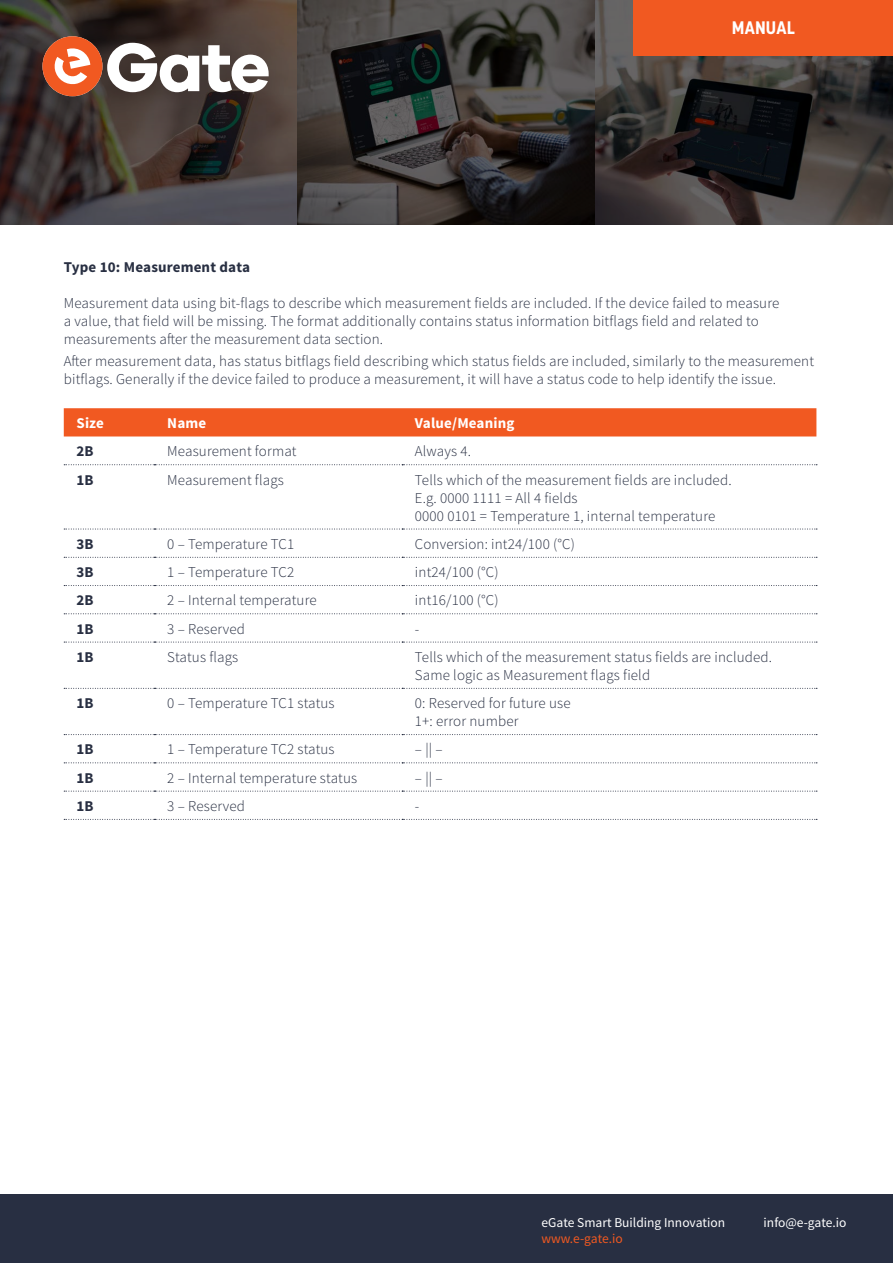
<style>
.page{position:relative;width:893px;height:1263px;background:#fff}
.page>*{position:absolute;margin:0;border:0;box-sizing:border-box;transform-origin:0 0}
.t1{font:700 18px "Korolev";letter-spacing:.01em;color:#fff}
.t2{font:300 15px/18px "Source Sans Pro";letter-spacing:.01em;color:#282f42}
.t3{font:700 15px "Source Sans Pro";letter-spacing:.01em;color:#282f42}
.t4{font:700 15px "Source Sans Pro";letter-spacing:.01em;color:#fff}
.t5{font:13.5px "Source Sans Pro";color:#fff}
.t6{font:13.5px "Source Sans Pro";color:#f15921}
</style>
<div class="page">
<svg style="left:0;top:0;width:893px;height:225px;background:#383534"></svg>
<svg style="left:0;top:0;width:336px;height:166px;background:#3f3530"></svg>
<svg style="left:43px;top:36px;width:226px;height:60px"></svg>
<div style="left:634px;top:0;width:259px;height:55px;background:#f15921"></div>
<div style="left:0;top:1195px;width:893px;height:68px;background:#282f42"></div>
<div style="left:64px;top:408px;width:752px;height:28px;background:#f15921"></div>
<svg style="left:64px;top:464px;width:753px;height:1px"></svg>
<svg style="left:64px;top:529px;width:753px;height:1px"></svg>
<svg style="left:64px;top:557px;width:753px;height:1px"></svg>
<svg style="left:64px;top:585px;width:753px;height:1px"></svg>
<svg style="left:64px;top:613px;width:753px;height:1px"></svg>
<svg style="left:64px;top:642px;width:753px;height:1px"></svg>
<svg style="left:64px;top:688px;width:753px;height:1px"></svg>
<svg style="left:64px;top:734px;width:753px;height:1px"></svg>
<svg style="left:64px;top:762px;width:753px;height:1px"></svg>
<svg style="left:64px;top:791px;width:753px;height:1px"></svg>
<svg style="left:64px;top:819px;width:753px;height:1px"></svg>
<p class="t1" style="left:732px;top:17px;width:64px">MANUAL</p>
<p class="t3" style="left:64px;top:258px;width:188px">Type 10: Measurement data</p>
<p class="t2" style="left:64px;top:294px;width:717px">Measurement data using bit-flags to describe which measurement fields are included. If the device failed to measure a value, that field will be missing. The format additionally contains status information bitflags field and related to measurements after the measurement data section.</p>
<p class="t2" style="left:64px;top:353px;width:752px">After measurement data, has status bitflags field describing which status fields are included, similarly to the measurement bitflags. Generally if the device failed to produce a measurement, it will have a status code to help identify the issue.</p>
<p class="t4" style="left:77px;top:413px;width:29px">Size</p>
<p class="t4" style="left:167px;top:413px;width:41px">Name</p>
<p class="t4" style="left:415px;top:413px;width:101px">Value/Meaning</p>
<p class="t3" style="left:77px;top:442px;width:19px">2B</p>
<p class="t2" style="left:167px;top:442px;width:131px">Measurement format</p>
<p class="t2" style="left:415px;top:442px;width:58px">Always 4.</p>
<p class="t3" style="left:77px;top:470px;width:19px">1B</p>
<p class="t2" style="left:167px;top:471px;width:118px">Measurement flags</p>
<p class="t2" style="left:415px;top:471px;width:318px">Tells which of the measurement fields are included.<br>E.g. 0000 1111 = All 4 fields<br>0000 0101 = Temperature 1, internal temperature</p>
<p class="t3" style="left:77px;top:534px;width:19px">3B</p>
<p class="t2" style="left:167px;top:535px;width:128px">0 – Temperature TC1</p>
<p class="t2" style="left:415px;top:535px;width:162px">Conversion: int24/100 (°C)</p>
<p class="t3" style="left:77px;top:562px;width:19px">3B</p>
<p class="t2" style="left:167px;top:563px;width:128px">1 – Temperature TC2</p>
<p class="t2" style="left:415px;top:563px;width:85px">int24/100 (°C)</p>
<p class="t3" style="left:77px;top:591px;width:19px">2B</p>
<p class="t2" style="left:167px;top:591px;width:151px">2 – Internal temperature</p>
<p class="t2" style="left:415px;top:591px;width:85px">int16/100 (°C)</p>
<p class="t3" style="left:77px;top:619px;width:19px">1B</p>
<p class="t2" style="left:167px;top:620px;width:79px">3 – Reserved</p>
<p class="t2" style="left:415px;top:620px;width:6px">-</p>
<p class="t3" style="left:77px;top:647px;width:19px">1B</p>
<p class="t2" style="left:167px;top:648px;width:73px">Status flags</p>
<p class="t2" style="left:415px;top:648px;width:359px">Tells which of the measurement status fields are included.<br>Same logic as Measurement flags field</p>
<p class="t3" style="left:77px;top:693px;width:19px">1B</p>
<p class="t2" style="left:167px;top:694px;width:169px">0 – Temperature TC1 status</p>
<p class="t2" style="left:415px;top:694px;width:157px">0: Reserved for future use<br>1+: error number</p>
<p class="t3" style="left:77px;top:740px;width:19px">1B</p>
<p class="t2" style="left:167px;top:740px;width:169px">1 – Temperature TC2 status</p>
<p class="t2" style="left:415px;top:740px;width:29px">– || –</p>
<p class="t3" style="left:77px;top:768px;width:19px">1B</p>
<p class="t2" style="left:167px;top:769px;width:191px">2 – Internal temperature status</p>
<p class="t2" style="left:415px;top:769px;width:29px">– || –</p>
<p class="t3" style="left:77px;top:796px;width:19px">1B</p>
<p class="t2" style="left:167px;top:797px;width:79px">3 – Reserved</p>
<p class="t2" style="left:415px;top:797px;width:6px">-</p>
<p class="t5" style="left:541px;top:1214px;width:185px">eGate Smart Building Innovation</p>
<p class="t6" style="left:541px;top:1230px;width:83px">www.e-gate.io</p>
<p class="t5" style="left:764px;top:1214px;width:84px">info@e-gate.io</p>
</div>
